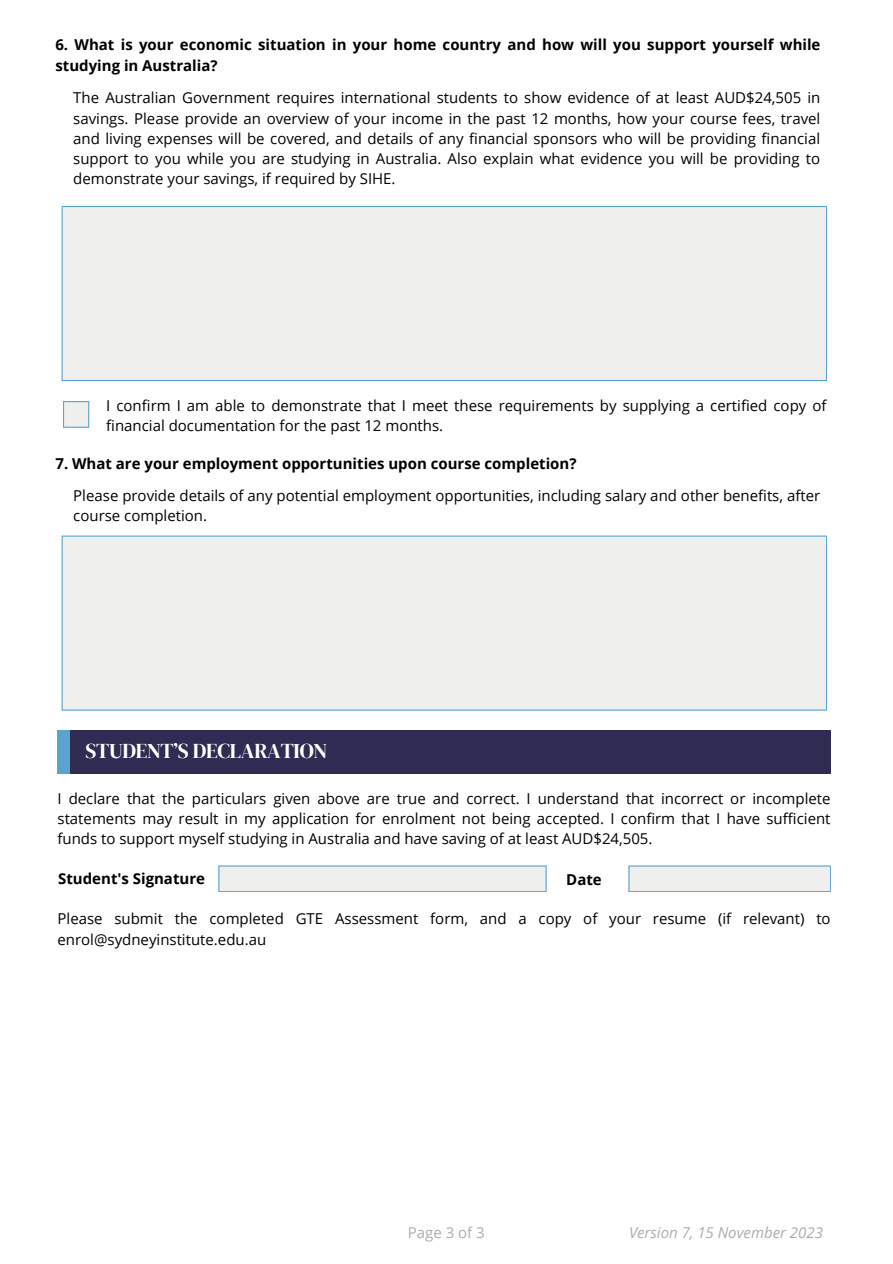
<style>
.page{position:relative;width:893px;height:1264px;background:#fff}
.page>*{position:absolute;margin:0;border:0;box-sizing:border-box;transform-origin:0 0}
.t1{font:21px "DM Serif Display";letter-spacing:-.01em;color:#fff}
.t2{font:15px/20.2px "Open Sans";color:#000}
.t3{font:700 15px/20.2px "Open Sans";color:#000}
.t4{font:italic 15px "Open Sans";color:#b2aaa8}
.t5{font:15px "Open Sans";color:#b2aaa8}
</style>
<div class="page">
<div style="left:58px;top:730px;width:23px;height:43px;background:#59a3d1"></div>
<div style="left:70px;top:730px;width:761px;height:43px;background:#302b53"></div>
<svg style="left:218px;top:865px;width:328px;height:27px;background:#e3e9eb"></svg>
<svg style="left:628px;top:865px;width:203px;height:27px;background:#e2e8ea"></svg>
<div style="left:62px;top:206px;width:765px;height:175px;background:#efefed"></div>
<div style="left:62px;top:535px;width:765px;height:175px;background:#efefed"></div>
<svg style="left:63px;top:401px;width:26px;height:27px"></svg>
<p class="t3" style="left:55px;top:34px;width:766px">6. What is your economic situation in your home country and how will you support yourself while studying in Australia?</p>
<p class="t2" style="left:73px;top:87px;width:748px;text-align:justify">The Australian Government requires international students to show evidence of at least AUD$24,505 in savings. Please provide an overview of your income in the past 12 months, how your course fees, travel and living expenses will be covered, and details of any financial sponsors who will be providing financial support to you while you are studying in Australia. Also explain what evidence you will be providing to demonstrate your savings, if required by SIHE.</p>
<p class="t2" style="left:106px;top:395px;width:721px">I confirm I am able to demonstrate that I meet these requirements by supplying a certified copy of financial documentation for the past 12 months.</p>
<p class="t3" style="left:55px;top:453px;width:522px">7. What are your employment opportunities upon course completion?</p>
<p class="t2" style="left:73px;top:485px;width:748px">Please provide details of any potential employment opportunities, including salary and other benefits, after course completion.</p>
<p class="t1" style="left:85px;top:736px;width:243px">STUDENT’S DECLARATION</p>
<p class="t2" style="left:57px;top:788px;width:774px;text-align:justify">I declare that the particulars given above are true and correct. I understand that incorrect or incomplete statements may result in my application for enrolment not being accepted. I confirm that I have sufficient funds to support myself studying in Australia and have saving of at least AUD$24,505.</p>
<p class="t3" style="left:58px;top:868px;width:148px">Student's Signature</p>
<p class="t3" style="left:566px;top:869px;width:37px">Date</p>
<p class="t2" style="left:58px;top:908px;width:774px">Please submit the completed GTE Assessment form, and a copy of your resume (if relevant) to enrol@sydneyinstitute.edu.au</p>
<p class="t5" style="left:408px;top:1222px;width:78px">Page 3 of 3</p>
<p class="t4" style="left:629px;top:1222px;width:195px">Version 7, 15 November 2023</p>
</div>
